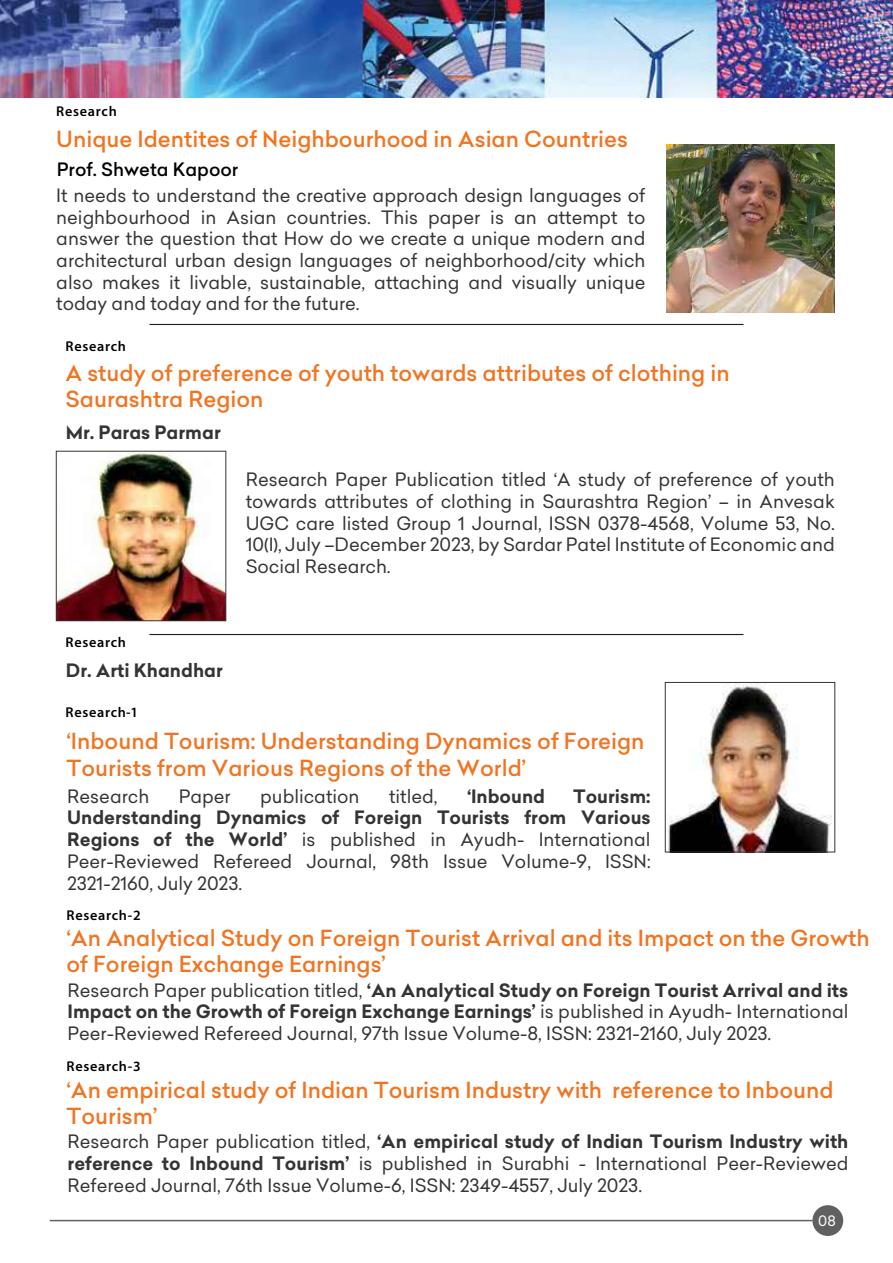
<style>
.page{position:relative;width:893px;height:1263px;background:#fff}
.page>*{position:absolute;margin:0;border:0;box-sizing:border-box;transform-origin:0 0}
.t1{font:500 21.75px/26.1px "Celias";color:#f17421}
.t2{font:18.15px/21.8px "Celias";color:#353434;text-align:justify}
.t3{font:700 18.15px "Celias";color:#353434}
.t4{font:500 18.15px "Celias";color:#000}
.t5{font:600 14.25px "Myriad Pro";letter-spacing:.05em;color:#000}
.t6{font:14.1px "Celias";color:#fff}
.s1{font-weight:700}
</style>
<div class="page">
<img style="left:0;top:0;width:893px;height:98px">
<hr style="left:149px;top:324px;width:594px;height:1px;background:#221f1f">
<hr style="left:149px;top:634px;width:594px;height:1px;background:#221f1f">
<img style="left:667px;top:145px;width:168px;height:168px">
<div style="left:812px;top:1205px;width:31px;height:31px;background:#606060;border-radius:50%"></div>
<hr style="left:50px;top:1220px;width:762px;height:1px;background:#606060">
<img style="left:58px;top:453px;width:166px;height:166px">
<div style="left:56px;top:451px;width:170px;height:170px;border:1px solid #353434"></div>
<img style="left:667px;top:684px;width:165px;height:166px">
<div style="left:665px;top:682px;width:170px;height:170px;border:1px solid #353434"></div>
<p class="t5" style="left:56px;top:103px;width:62px">Research</p>
<p class="t1" style="left:56px;top:126px;width:573px">Unique Identites of Neighbourhood in Asian Countries</p>
<p class="t4" style="left:57px;top:156px;width:183px">Prof. Shweta Kapoor</p>
<p class="t2" style="left:56px;top:184px;width:591px">It needs to understand the creative approach design languages of neighbourhood in Asian countries. This paper is an attempt to answer the question that How do we create a unique modern and architectural urban design languages of neighborhood/city which also makes it livable, sustainable, attaching and visually unique today and today and for the future.</p>
<p class="t5" style="left:65px;top:337px;width:62px">Research</p>
<p class="t1" style="left:65px;top:360px;width:666px">A study of preference of youth towards attributes of clothing in<br>Saurashtra Region</p>
<p class="t3" style="left:66px;top:420px;width:156px">Mr. Paras Parmar</p>
<p class="t2" style="left:246px;top:468px;width:591px">Research Paper Publication titled ‘A study of preference of youth towards attributes of clothing in Saurashtra Region’ – in Anvesak UGC care listed Group 1 Journal, ISSN 0378-4568, Volume 53, No.<br>10(I), July –December 2023, by Sardar Patel Institute of Economic and Social Research.</p>
<p class="t5" style="left:65px;top:633px;width:62px">Research</p>
<p class="t3" style="left:66px;top:657px;width:159px">Dr. Arti Khandhar</p>
<p class="t5" style="left:65px;top:703px;width:74px">Research-1</p>
<p class="t1" style="left:67px;top:728px;width:580px">‘Inbound Tourism: Understanding Dynamics of Foreign<br>Tourists from Various Regions of the World’</p>
<p class="t2" style="left:67px;top:785px;width:84px">Research</p>
<p class="t2" style="left:179px;top:785px;width:54px">Paper</p>
<p class="t2" style="left:260px;top:785px;width:101px">publication</p>
<p class="t2" style="left:389px;top:785px;width:50px">titled,</p>
<p class="t3" style="left:467px;top:783px;width:80px">‘Inbound</p>
<p class="t2" style="left:67px;top:785px;width:585px;text-indent:506px"><span class="s1">Tourism:<br>Understanding Dynamics of Foreign Tourists from Various Regions of the World’</span> is published in Ayudh- International Peer-Reviewed Refereed Journal, 98th Issue Volume-9, ISSN:<br>2321-2160, July 2023.</p>
<p class="t5" style="left:67px;top:906px;width:76px">Research-2</p>
<p class="t1" style="left:67px;top:925px;width:805px">‘An Analytical Study on Foreign Tourist Arrival and its Impact on the Growth of Foreign Exchange Earnings’</p>
<p class="t2" style="left:68px;top:979px;width:782px">Research Paper publication titled, <span class="s1">‘An Analytical Study on Foreign Tourist Arrival and its Impact on the Growth of Foreign Exchange Earnings’</span> is published in Ayudh- International Peer-Reviewed Refereed Journal, 97th Issue Volume-8, ISSN: 2321-2160, July 2023.</p>
<p class="t5" style="left:67px;top:1057px;width:76px">Research-3</p>
<p class="t1" style="left:67px;top:1076px;width:769px">‘An empirical study of Indian Tourism Industry with reference to Inbound<br>Tourism’</p>
<p class="t2" style="left:68px;top:1131px;width:782px">Research Paper publication titled, <span class="s1">‘An empirical study of Indian Tourism Industry with reference to Inbound Tourism’</span> is published in Surabhi - International Peer-Reviewed Refereed Journal, 76th Issue Volume-6, ISSN: 2349-4557, July 2023.</p>
<p class="t6" style="left:818px;top:1210px;width:19px">08</p>
</div>
